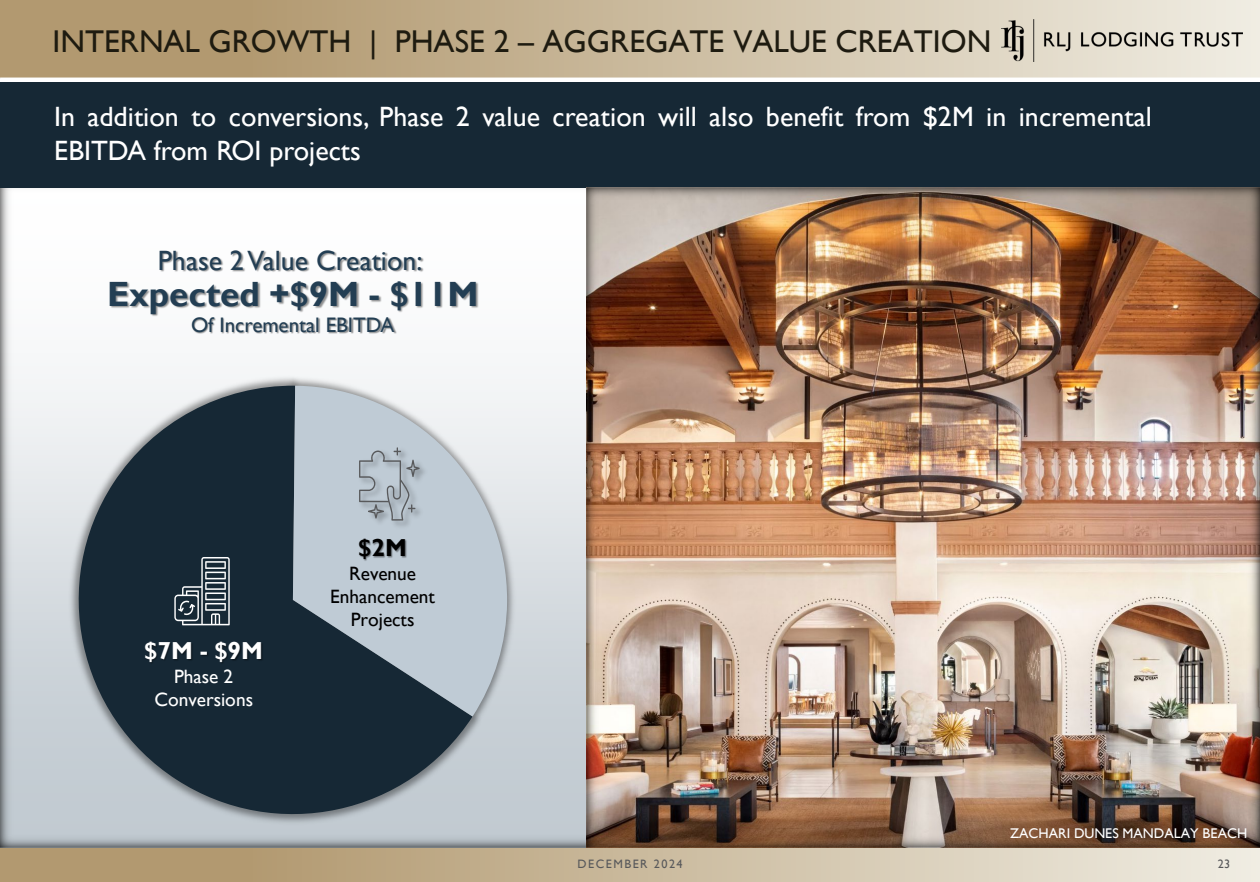
<style>
.page{position:relative;width:1260px;height:882px;background:#fff}
.page>*{position:absolute;margin:0;border:0;box-sizing:border-box;transform-origin:0 0}
.t1{font:700 35px "Gill Sans";color:#233e53}
.t2{font:31.5px "Gill Sans";color:#1e1b10}
.t3{font:28px/33.6px "Gill Sans";color:#fff}
.t4{font:28px "Gill Sans";color:#233e53}
.t5{font:700 24.5px "Gill Sans";color:#fff}
.t6{font:700 24.5px "Gill Sans";color:#000}
.t7{font:21px "Gill Sans";color:#233e53}
.t8{font:19.25px "Gill Sans";color:#000}
.t9{font:19.25px "Gill Sans";color:#fff}
.t10{font:14px "Gill Sans";color:#fff}
.t11{font:12.25px "Gill Sans";letter-spacing:.12em;color:#58595b}
</style>
<div class="page">
<svg style="left:0;top:0;width:1260px;height:78px;background:#c8b698"></svg>
<svg style="left:0;top:848px;width:1260px;height:34px;background:#caba9d"></svg>
<img style="left:1001px;top:20px;width:241px;height:42px">
<img style="left:0;top:188px;width:587px;height:659px">
<div style="left:0;top:82px;width:1260px;height:106px;background:#162835"></div>
<img style="left:66px;top:372px;width:420px;height:455px">
<img style="left:282px;top:373px;width:236px;height:356px">
<svg style="left:49px;top:385px;width:424px;height:448px;background:#5c6973"></svg>
<svg style="left:293px;top:386px;width:215px;height:331px;background:#a6b1ba"></svg>
<img style="left:343px;top:524px;width:82px;height:55px">
<div style="left:345px;top:435px;width:99px;height:106px;background:#bfcbd5"></div>
<svg style="left:359px;top:447px;width:61px;height:74px;background:#aab4bd"></svg>
<img style="left:129px;top:627px;width:55px;height:56px">
<img style="left:184px;top:627px;width:9px;height:56px">
<img style="left:193px;top:627px;width:6px;height:56px">
<img style="left:199px;top:627px;width:82px;height:56px">
<svg style="left:174px;top:557px;width:56px;height:68px;background:#515e68"></svg>
<img style="left:587px;top:188px;width:673px;height:659px">
<img style="left:140px;top:234px;width:308px;height:26px">
<img style="left:85px;top:260px;width:261px;height:79px">
<img style="left:346px;top:260px;width:12px;height:44px">
<img style="left:358px;top:260px;width:10px;height:44px">
<img style="left:368px;top:260px;width:136px;height:79px">
<img style="left:178px;top:304px;width:232px;height:48px">
<h2 class="t2" style="left:52px;top:23px;width:940px">INTERNAL GROWTH | PHASE 2 – AGGREGATE VALUE CREATION</h2>
<p class="t3" style="left:54px;top:100px;width:1099px">In addition to conversions, Phase 2 value creation will also benefit from $2M in incremental<br>EBITDA from ROI projects</p>
<p class="t4" style="left:158px;top:244px;width:266px">Phase 2 Value Creation:</p>
<p class="t1" style="left:107px;top:273px;width:373px">Expected +$9M - $11M</p>
<p class="t7" style="left:191px;top:313px;width:205px">Of Incremental EBITDA</p>
<p class="t5" style="left:144px;top:636px;width:120px">$7M - $9M</p>
<p class="t9" style="left:174px;top:666px;width:61px">Phase 2</p>
<p class="t9" style="left:155px;top:689px;width:100px">Conversions</p>
<p class="t6" style="left:358px;top:533px;width:50px">$2M</p>
<p class="t8" style="left:349px;top:563px;width:69px">Revenue</p>
<p class="t8" style="left:330px;top:586px;width:106px">Enhancement</p>
<p class="t8" style="left:351px;top:609px;width:65px">Projects</p>
<p class="t10" style="left:1010px;top:825px;width:239px">ZACHARI DUNES MANDALAY BEACH</p>
<p class="t11" style="left:578px;top:857px;width:107px">DECEMBER 2024</p>
<p class="t11" style="left:1218px;top:857px;width:14px">23</p>
</div>
